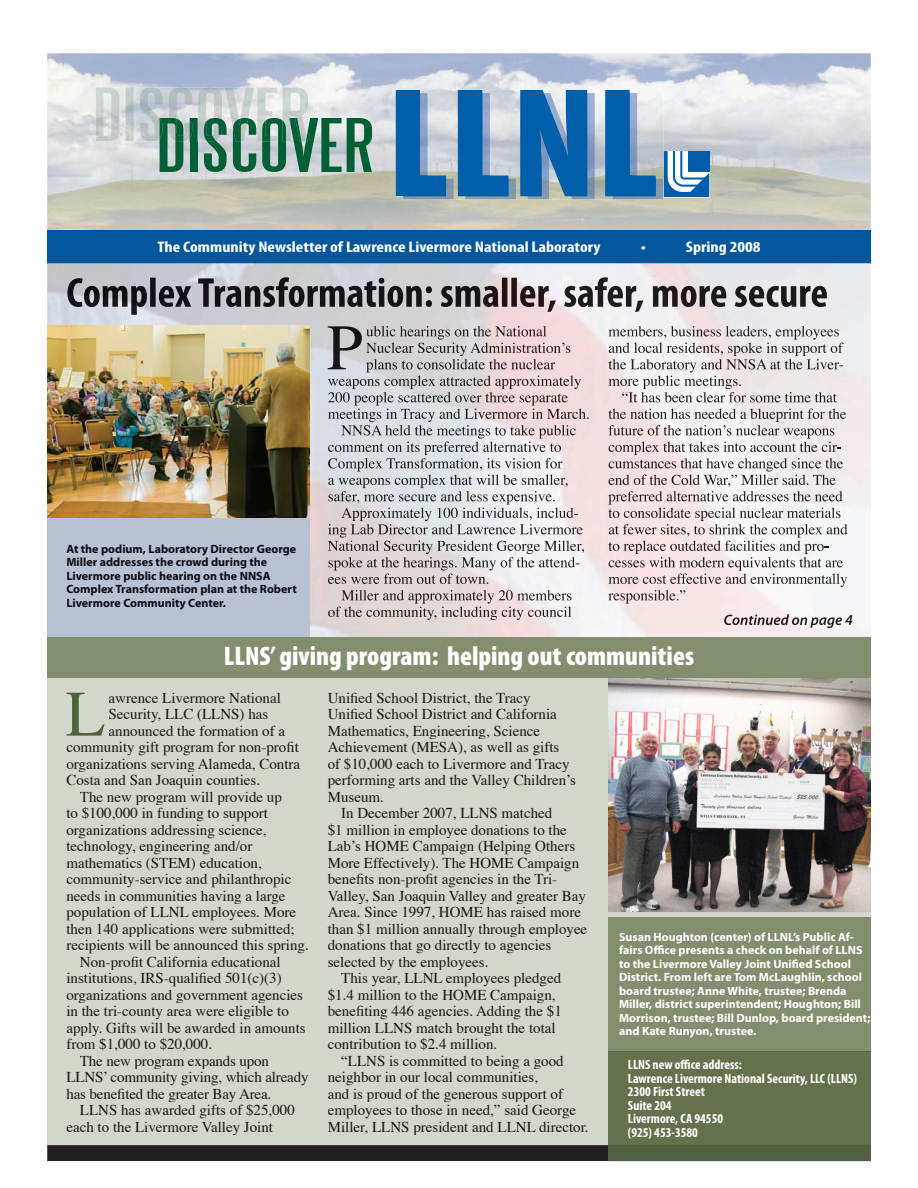
<style>
.page{position:relative;width:918px;height:1188px;background:#fff}
.page>*{position:absolute;margin:0;border:0;box-sizing:border-box;transform-origin:0 0}
.t1{font:67.5px "Steelfish";color:#005f34;scale:1.47 1}
.t2{font:64.95px "Times";color:#4e6339}
.t3{font:900 condensed 27px "Myriad Pro";color:#fff}
.t4{font:700 condensed 15.45px "Myriad Pro";color:#fff;scale:1.17 1}
.t5{font:15px "Times";color:#181615}
.t6{font:700 condensed 13.5px/13.5px "Myriad Pro";color:#fff}
.t7{font:700 12px/13.5px "Myriad Pro";color:#fff}
.t8{font:700 12px/13.5px "Myriad Pro";color:#0d0d16}
</style>
<div class="page">
<div style="left:47px;top:1145px;width:561px;height:16px;background:#231f20"></div>
<img style="left:47px;top:53px;width:824px;height:177px">
<img style="left:403px;top:93px;width:260px;height:107px">
<img style="left:396px;top:90px;width:260px;height:106px">
<img style="left:403px;top:93px;width:253px;height:103px">
<img style="left:96px;top:87px;width:212px;height:54px">
<svg style="left:160px;top:118px;width:148px;height:23px;background:#659782"></svg>
<div style="left:47px;top:230px;width:824px;height:33px;background:#01569c"></div>
<img style="left:47px;top:263px;width:824px;height:374px">
<div style="left:47px;top:658px;width:824px;height:487px;background:#d3d6ca"></div>
<div style="left:608px;top:917px;width:263px;height:134px;background:#838e6f"></div>
<div style="left:47px;top:514px;width:263px;height:143px;background:#b8c2d3"></div>
<div style="left:608px;top:1145px;width:263px;height:16px;background:#526142"></div>
<div style="left:608px;top:1051px;width:263px;height:94px;background:#63724d"></div>
<hr style="left:608px;top:1051px;width:263px;height:1px;background:#596b42">
<img style="left:328px;top:326px;width:34px;height:43px">
<img style="left:366px;top:326px;width:181px;height:14px">
<img style="left:366px;top:343px;width:205px;height:13px">
<img style="left:366px;top:359px;width:189px;height:14px">
<img style="left:328px;top:376px;width:253px;height:13px">
<img style="left:328px;top:392px;width:240px;height:14px">
<img style="left:328px;top:409px;width:261px;height:13px">
<img style="left:341px;top:425px;width:235px;height:14px">
<img style="left:328px;top:442px;width:233px;height:13px">
<img style="left:328px;top:458px;width:234px;height:14px">
<img style="left:328px;top:475px;width:240px;height:13px">
<img style="left:329px;top:491px;width:231px;height:14px">
<img style="left:341px;top:508px;width:237px;height:13px">
<img style="left:328px;top:524px;width:255px;height:14px">
<img style="left:328px;top:540px;width:257px;height:14px">
<img style="left:329px;top:557px;width:251px;height:14px">
<img style="left:328px;top:574px;width:165px;height:10px">
<img style="left:341px;top:590px;width:231px;height:14px">
<img style="left:328px;top:607px;width:244px;height:13px">
<img style="left:67px;top:277px;width:760px;height:38px">
<img style="left:608px;top:326px;width:231px;height:14px">
<img style="left:609px;top:343px;width:235px;height:13px">
<img style="left:608px;top:359px;width:235px;height:14px">
<img style="left:608px;top:376px;width:134px;height:13px">
<img style="left:622px;top:392px;width:215px;height:11px">
<img style="left:608px;top:409px;width:238px;height:13px">
<img style="left:609px;top:425px;width:226px;height:14px">
<img style="left:609px;top:442px;width:228px;height:13px">
<img style="left:609px;top:458px;width:234px;height:14px">
<img style="left:609px;top:475px;width:227px;height:12px">
<img style="left:608px;top:491px;width:235px;height:14px">
<img style="left:608px;top:508px;width:233px;height:13px">
<img style="left:609px;top:524px;width:239px;height:14px">
<img style="left:608px;top:540px;width:216px;height:14px">
<img style="left:609px;top:557px;width:234px;height:14px">
<img style="left:608px;top:574px;width:240px;height:13px">
<img style="left:608px;top:590px;width:77px;height:14px">
<img style="left:608px;top:678px;width:263px;height:233px">
<svg style="left:664px;top:151px;width:45px;height:46px"></svg>
<div style="left:47px;top:637px;width:824px;height:41px;background:#838e6f"></div>
<img style="left:47px;top:325px;width:263px;height:192px">
<img style="left:724px;top:614px;width:128px;height:14px">
<h1 class="t1" style="left:156px;top:110px;width:149px">DISCOVER</h1>
<p class="t4" style="left:158px;top:237px;width:380px">The Community Newsletter of Lawrence Livermore National Laboratory</p>
<p class="t4" style="left:641px;top:237px;width:6px">•</p>
<p class="t4" style="left:686px;top:237px;width:65px">Spring 2008</p>
<p class="t8" style="left:66px;top:541px;width:232px">At the podium, Laboratory Director George Miller addresses the crowd during the Livermore public hearing on the NNSA Complex Transformation plan at the Robert Livermore Community Center.</p>
<h3 class="t3" style="left:224px;top:639px;width:472px">LLNS’ giving program: helping out communities</h3>
<h2 class="t2" style="left:66px;top:653px;width:41px">L</h2>
<p class="t5" style="left:109px;top:684px;width:174px">awrence Livermore National</p>
<p class="t5" style="left:109px;top:700px;width:161px">Security, LLC (LLNS) has</p>
<p class="t5" style="left:109px;top:717px;width:178px">announced the formation of a</p>
<p class="t5" style="left:66px;top:733px;width:234px">community gift program for non-profit</p>
<p class="t5" style="left:66px;top:750px;width:235px">organizations serving Alameda, Contra</p>
<p class="t5" style="left:66px;top:766px;width:195px">Costa and San Joaquin counties.</p>
<p class="t5" style="left:80px;top:783px;width:204px">The new program will provide up</p>
<p class="t5" style="left:66px;top:799px;width:203px">to $100,000 in funding to support</p>
<p class="t5" style="left:66px;top:816px;width:202px">organizations addressing science,</p>
<p class="t5" style="left:66px;top:832px;width:188px">technology, engineering and/or</p>
<p class="t5" style="left:66px;top:849px;width:197px">mathematics (STEM) education,</p>
<p class="t5" style="left:66px;top:865px;width:226px">community-service and philanthropic</p>
<p class="t5" style="left:66px;top:882px;width:221px">needs in communities having a large</p>
<p class="t5" style="left:66px;top:898px;width:231px">population of LLNL employees. More</p>
<p class="t5" style="left:66px;top:915px;width:230px">then 140 applications were submitted;</p>
<p class="t5" style="left:66px;top:931px;width:244px">recipients will be announced this spring.</p>
<p class="t5" style="left:80px;top:948px;width:202px">Non-profit California educational</p>
<p class="t5" style="left:66px;top:964px;width:217px">institutions, IRS-qualified 501(c)(3)</p>
<p class="t5" style="left:66px;top:981px;width:238px">organizations and government agencies</p>
<p class="t5" style="left:66px;top:997px;width:224px">in the tri-county area were eligible to</p>
<p class="t5" style="left:66px;top:1014px;width:241px">apply. Gifts will be awarded in amounts</p>
<p class="t5" style="left:66px;top:1030px;width:147px">from $1,000 to $20,000.</p>
<p class="t5" style="left:80px;top:1047px;width:191px">The new program expands upon</p>
<p class="t5" style="left:66px;top:1063px;width:244px">LLNS’ community giving, which already</p>
<p class="t5" style="left:66px;top:1080px;width:206px">has benefited the greater Bay Area.</p>
<p class="t5" style="left:80px;top:1096px;width:216px">LLNS has awarded gifts of $25,000</p>
<p class="t5" style="left:66px;top:1113px;width:208px">each to the Livermore Valley Joint</p>
<p class="t5" style="left:328px;top:684px;width:204px">Unified School District, the Tracy</p>
<p class="t5" style="left:328px;top:700px;width:231px">Unified School District and California</p>
<p class="t5" style="left:328px;top:717px;width:214px">Mathematics, Engineering, Science</p>
<p class="t5" style="left:328px;top:733px;width:233px">Achievement (MESA), as well as gifts</p>
<p class="t5" style="left:328px;top:750px;width:244px">of $10,000 each to Livermore and Tracy</p>
<p class="t5" style="left:328px;top:766px;width:250px">performing arts and the Valley Children’s</p>
<p class="t5" style="left:328px;top:783px;width:58px">Museum.</p>
<p class="t5" style="left:341px;top:799px;width:213px">In December 2007, LLNS matched</p>
<p class="t5" style="left:328px;top:816px;width:241px">$1 million in employee donations to the</p>
<p class="t5" style="left:328px;top:832px;width:249px">Lab’s HOME Campaign (Helping Others</p>
<p class="t5" style="left:328px;top:849px;width:253px">More Effectively). The HOME Campaign</p>
<p class="t5" style="left:328px;top:865px;width:231px">benefits non-profit agencies in the Tri-</p>
<p class="t5" style="left:328px;top:882px;width:260px">Valley, San Joaquin Valley and greater Bay</p>
<p class="t5" style="left:328px;top:898px;width:255px">Area. Since 1997, HOME has raised more</p>
<p class="t5" style="left:328px;top:915px;width:261px">than $1 million annually through employee</p>
<p class="t5" style="left:328px;top:931px;width:225px">donations that go directly to agencies</p>
<p class="t5" style="left:328px;top:948px;width:162px">selected by the employees.</p>
<p class="t5" style="left:341px;top:964px;width:222px">This year, LLNL employees pledged</p>
<p class="t5" style="left:328px;top:981px;width:229px">$1.4 million to the HOME Campaign,</p>
<p class="t5" style="left:328px;top:997px;width:236px">benefiting 446 agencies. Adding the $1</p>
<p class="t5" style="left:328px;top:1014px;width:229px">million LLNS match brought the total</p>
<p class="t5" style="left:328px;top:1030px;width:171px">contribution to $2.4 million.</p>
<p class="t5" style="left:341px;top:1047px;width:224px">“LLNS is committed to being a good</p>
<p class="t5" style="left:328px;top:1063px;width:212px">neighbor in our local communities,</p>
<p class="t5" style="left:328px;top:1080px;width:237px">and is proud of the generous support of</p>
<p class="t5" style="left:328px;top:1096px;width:250px">employees to those in need,” said George</p>
<p class="t5" style="left:328px;top:1113px;width:262px">Miller, LLNS president and LLNL director.</p>
<p class="t7" style="left:619px;top:930px;width:253px">Susan Houghton (center) of LLNL’s Public Af&shy;fairs Office presents a check on behalf of LLNS to the Livermore Valley Joint Unified School District. From left are Tom McLaughlin, school board trustee; Anne White, trustee; Brenda Miller, district superintendent; Houghton; Bill Morrison, trustee; Bill Dunlop, board president; and Kate Runyon, trustee.</p>
<p class="t6" style="left:628px;top:1058px;width:231px">LLNS new office address:<br>Lawrence Livermore National Security, LLC (LLNS)<br>2300 First Street<br>Suite 204<br>Livermore, CA 94550<br>(925) 453-3580</p>
</div>
